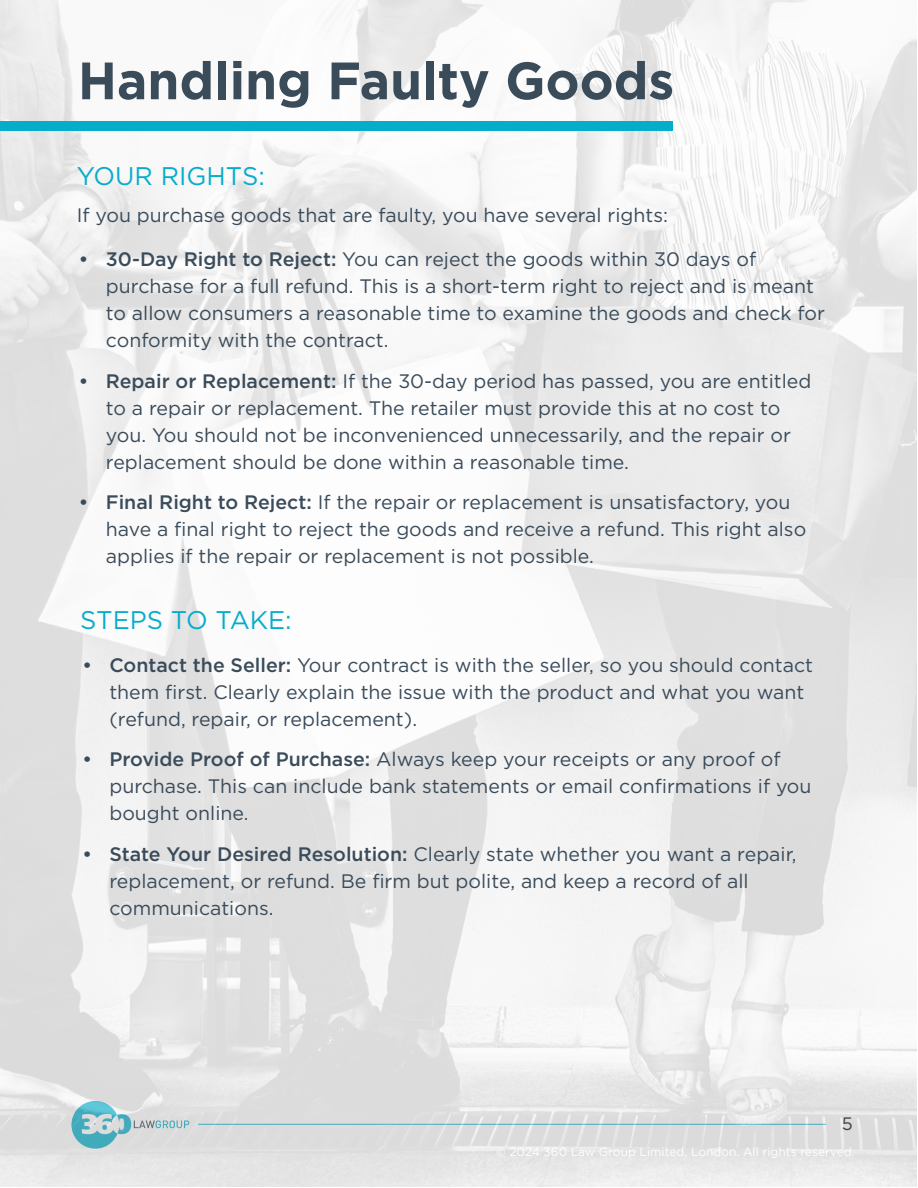
<style>
.page{position:relative;width:918px;height:1188px;background:#fff}
.page>*{position:absolute;margin:0;border:0;box-sizing:border-box;transform-origin:0 0}
.t1{font:700 52.5px "Gotham";color:#3a4b5a}
.t2{font:25.5px "Gotham";color:#06adcb}
.t3{font:19.5px/27px "Gotham";color:#3a4b5a}
.t4{font:18px "Gotham";color:#000}
.t5{font:12px "Gotham";color:#fff}
.s1{font-weight:500}
</style>
<div class="page">
<img style="left:0;top:0;width:917px;height:1187px">
<div style="left:0;top:122px;width:672px;height:9px;background:#06adcb"></div>
<h1 class="t1" style="left:78px;top:46px;width:598px">Handling Faulty Goods</h1>
<h2 class="t2" style="left:77px;top:160px;width:190px">YOUR RIGHTS:</h2>
<p class="t3" style="left:77px;top:202px;width:593px">If you purchase goods that are faulty, you have several rights:</p>
<p class="t3" style="left:106px;top:245px;width:721px;text-indent:-27px"><span class="s1">• 30-Day Right to Reject:</span> You can reject the goods within 30 days of purchase for a full refund. This is a short-term right to reject and is meant to allow consumers a reasonable time to examine the goods and check for conformity with the contract.</p>
<p class="t3" style="left:106px;top:367px;width:707px;text-indent:-27px"><span class="s1">• Repair or Replacement:</span> If the 30-day period has passed, you are entitled to a repair or replacement. The retailer must provide this at no cost to you. You should not be inconvenienced unnecessarily, and the repair or replacement should be done within a reasonable time.</p>
<p class="t3" style="left:106px;top:488px;width:702px;text-indent:-27px"><span class="s1">• Final Right to Reject:</span> If the repair or replacement is unsatisfactory, you have a final right to reject the goods and receive a refund. This right also applies if the repair or replacement is not possible.</p>
<h2 class="t2" style="left:80px;top:604px;width:213px">STEPS TO TAKE:</h2>
<p class="t3" style="left:109px;top:651px;width:705px;text-indent:-27px"><span class="s1">• Contact the Seller:</span> Your contract is with the seller, so you should contact them first. Clearly explain the issue with the product and what you want (refund, repair, or replacement).</p>
<p class="t3" style="left:109px;top:745px;width:704px;text-indent:-27px"><span class="s1">• Provide Proof of Purchase:</span> Always keep your receipts or any proof of purchase. This can include bank statements or email confirmations if you bought online.</p>
<p class="t3" style="left:109px;top:840px;width:689px;text-indent:-27px"><span class="s1">• State Your Desired Resolution:</span> Clearly state whether you want a repair, replacement, or refund. Be firm but polite, and keep a record of all communications.</p>
<p class="t4" style="left:842px;top:1112px;width:13px">5</p>
<p class="t5" style="left:496px;top:1144px;width:360px">© 2024 360 Law Group Limited, London. All rights reserved.</p>
</div>
